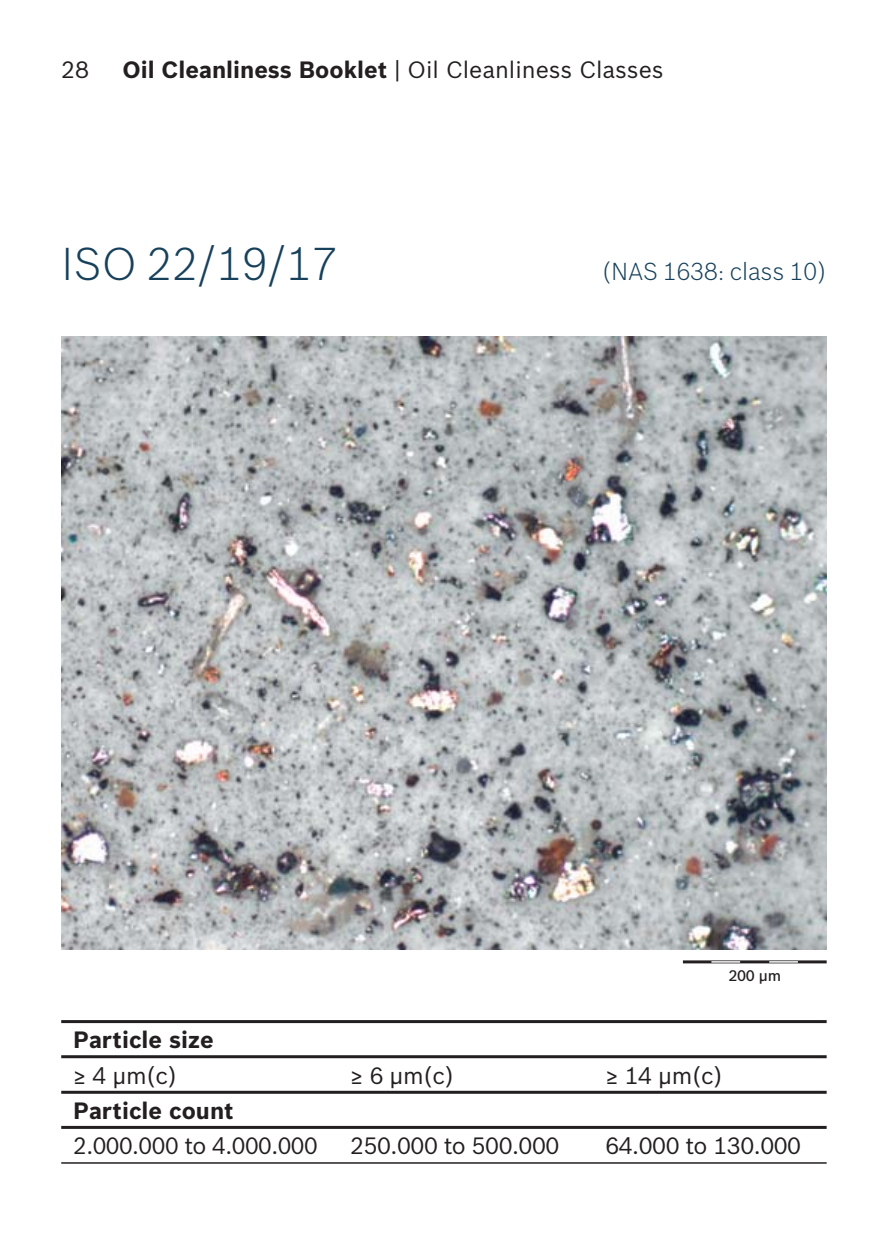
<style>
.page{position:relative;width:893px;height:1259px;background:#fff}
.page>*{position:absolute;margin:0;border:0;box-sizing:border-box;transform-origin:0 0}
.t1{font:300 45px "Bosch Sans";color:#17415b}
.t2{font:300 24px "Bosch Sans";color:#17415b}
.t3{font:23.1px "Bosch Sans";letter-spacing:-.02em;color:#231f20}
.t4{font:23.1px "Bosch Sans";color:#231f20}
.t5{font:700 23.1px "Bosch Sans";color:#231f20}
.t6{font:500 15px "Bosch Sans";color:#231f20}
.s1{font-weight:700}
</style>
<div class="page">
<svg style="left:61px;top:1023px;width:766px;height:103px"></svg>
<hr style="left:61px;top:1020px;width:766px;height:3px;background:#231f20">
<hr style="left:61px;top:1055px;width:766px;height:3px;background:#231f20">
<hr style="left:61px;top:1090px;width:766px;height:3px;background:#231f20">
<hr style="left:61px;top:1126px;width:766px;height:3px;background:#231f20">
<hr style="left:61px;top:1162px;width:766px;height:1px;background:#231f20">
<img style="left:61px;top:337px;width:766px;height:612px">
<hr style="left:683px;top:960px;width:144px;height:3px;background:#231f20">
<svg style="left:711px;top:961px;width:29px;height:1px"></svg>
<svg style="left:769px;top:961px;width:29px;height:1px"></svg>
<p class="t3" style="left:61px;top:60px;width:29px">28</p>
<p class="t4" style="left:122px;top:60px;width:543px"><span class="s1">Oil Cleanliness Booklet</span> | Oil Cleanliness Classes</p>
<h1 class="t1" style="left:61px;top:246px;width:278px">ISO 22/19/17</h1>
<p class="t2" style="left:602px;top:262px;width:226px">(NAS 1638: class 10)</p>
<p class="t6" style="left:728px;top:969px;width:54px">200 µm</p>
<p class="t5" style="left:73px;top:1030px;width:142px">Particle size</p>
<p class="t3" style="left:73px;top:1066px;width:106px">≥ 4 µm(c)</p>
<p class="t3" style="left:350px;top:1066px;width:106px">≥ 6 µm(c)</p>
<p class="t3" style="left:605px;top:1066px;width:119px">≥ 14 µm(c)</p>
<p class="t5" style="left:73px;top:1101px;width:162px">Particle count</p>
<p class="t3" style="left:73px;top:1137px;width:246px">2.000.000 to 4.000.000</p>
<p class="t3" style="left:350px;top:1137px;width:211px">250.000 to 500.000</p>
<p class="t3" style="left:605px;top:1137px;width:197px">64.000 to 130.000</p>
</div>
